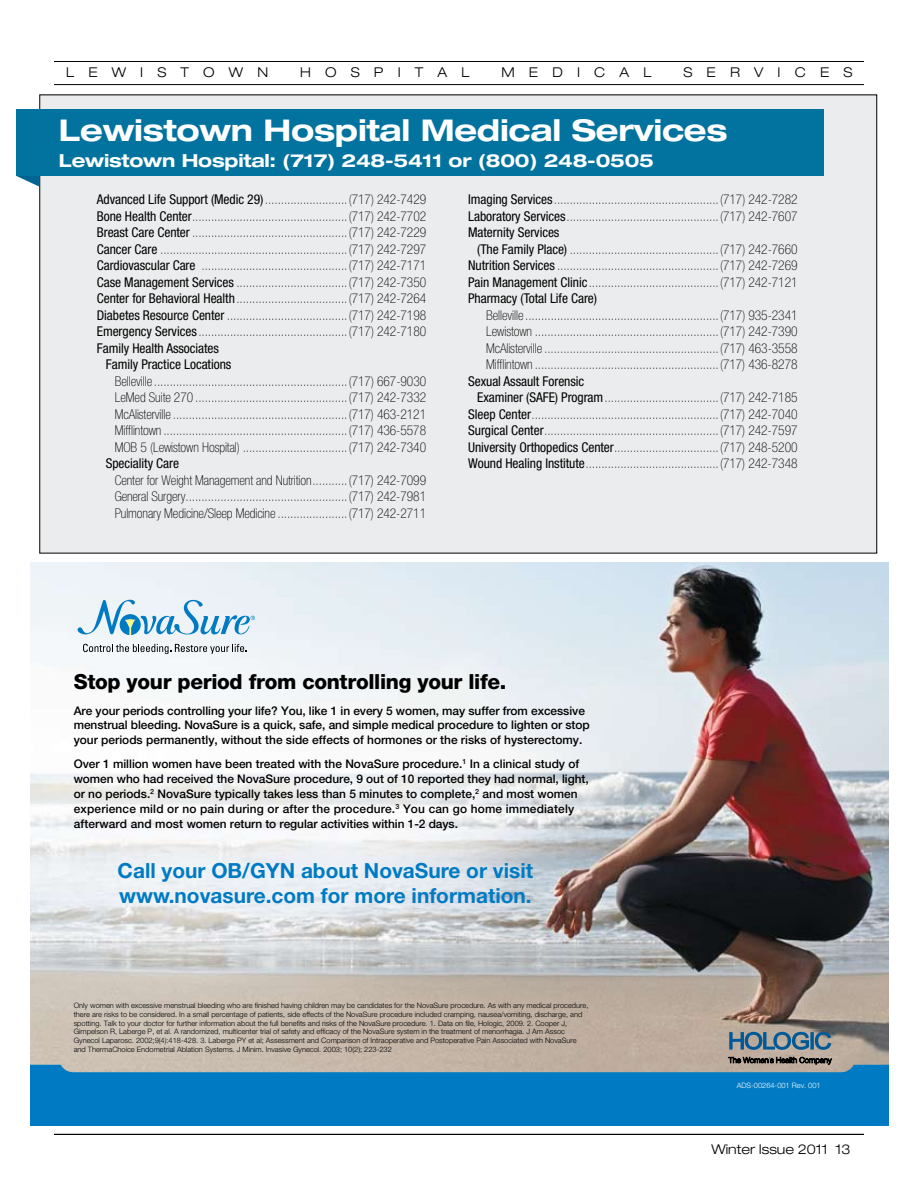
<style>
.page{position:relative;width:918px;height:1188px;background:#fff}
.page>*{position:absolute;margin:0;border:0;box-sizing:border-box;transform-origin:0 0}
.t1{font:700 expanded 30px "Helvetica Neue";letter-spacing:-.01em;color:#fff}
.t2{font:700 20.85px/25px "Helvetica Neue LT Std";color:#007bc3}
.t3{font:800 20.85px "Helvetica Neue LT Std";letter-spacing:-.015em;color:#000}
.t4{font:700 expanded 18px "Helvetica Neue";letter-spacing:-.01em;color:#fff}
.t5{font:100 condensed 13.5px/16.5px "Helvetica Neue";letter-spacing:-.005em;color:#000;text-align:justify}
.t6{font:condensed 13.5px "Helvetica Neue";letter-spacing:-.005em;color:#000}
.t7{font:300 expanded 13.5px "Helvetica Neue";letter-spacing:1.05em;color:#000}
.t8{font:300 expanded 13.5px "Helvetica Neue";color:#000}
.t9{font:500 11.85px/14.9px "Helvetica Neue LT Std";color:#000}
.t10{font:300 7.5px/9px "Helvetica Neue LT Std";color:#000}
.t11{font:300 7.5px "Helvetica Neue LT Std";color:#fff}
.s1{font-weight:400}
</style>
<div class="page">
<hr style="left:54px;top:61px;width:810px;height:1px;background:#000">
<hr style="left:54px;top:84px;width:810px;height:1px;background:#000">
<hr style="left:54px;top:1134px;width:810px;height:1px;background:#000">
<div style="left:40px;top:95px;width:837px;height:458px;background:#ebeced"></div>
<svg style="left:16px;top:176px;width:24px;height:11px"></svg>
<div style="left:16px;top:110px;width:808px;height:66px;background:#01739e"></div>
<img style="left:31px;top:562px;width:857px;height:503px">
<svg style="left:78px;top:600px;width:177px;height:36px"></svg>
<svg style="left:83px;top:644px;width:164px;height:10px"></svg>
<svg style="left:31px;top:1065px;width:857px;height:60px;background:#1581bf"></svg>
<svg style="left:729px;top:1032px;width:106px;height:18px;background:#648498"></svg>
<svg style="left:728px;top:1057px;width:104px;height:7px"></svg>
<p class="t7" style="left:66px;top:64px;width:203px">LEWISTOWN</p>
<p class="t7" style="left:300px;top:64px;width:171px">HOSPITAL</p>
<p class="t7" style="left:502px;top:64px;width:151px">MEDICAL</p>
<p class="t7" style="left:683px;top:64px;width:171px">SERVICES</p>
<h1 class="t1" style="left:59px;top:112px;width:670px">Lewistown Hospital Medical Services</h1>
<h3 class="t4" style="left:59px;top:149px;width:597px">Lewistown Hospital: (717) 248-5411 or (800) 248-0505</h3>
<p class="t5" style="left:97px;top:191px;width:331px"><span class="s1">Advanced Life Support (Medic 29)</span>..........................(717) 242-7429</p>
<p class="t5" style="left:97px;top:208px;width:331px"><span class="s1">Bone Health Center</span>.................................................(717) 242-7702</p>
<p class="t5" style="left:97px;top:224px;width:331px"><span class="s1">Breast Care Center</span> .................................................(717) 242-7229</p>
<p class="t5" style="left:97px;top:241px;width:331px"><span class="s1">Cancer Care</span> ...........................................................(717) 242-7297</p>
<p class="t5" style="left:97px;top:257px;width:331px"><span class="s1">Cardiovascular Care</span> ..............................................(717) 242-7171</p>
<p class="t5" style="left:97px;top:274px;width:331px"><span class="s1">Case Management Services</span> ...................................(717) 242-7350</p>
<p class="t5" style="left:97px;top:290px;width:331px"><span class="s1">Center for Behavioral Health</span>...................................(717) 242-7264</p>
<p class="t5" style="left:97px;top:307px;width:331px"><span class="s1">Diabetes Resource Center</span> ......................................(717) 242-7198</p>
<p class="t5" style="left:97px;top:323px;width:331px"><span class="s1">Emergency Services</span> ...............................................(717) 242-7180</p>
<p class="t6" style="left:97px;top:340px;width:124px">Family Health Associates</p>
<p class="t6" style="left:106px;top:357px;width:127px">Family Practice Locations</p>
<p class="t5" style="left:115px;top:373px;width:313px">Belleville .............................................................(717) 667-9030<br>LeMed Suite 270 ................................................(717) 242-7332<br>McAlisterville .......................................................(717) 463-2121<br>Mifflintown ..........................................................(717) 436-5578<br>MOB 5 (Lewistown Hospital) .................................(717) 242-7340</p>
<p class="t6" style="left:106px;top:456px;width:75px">Speciality Care</p>
<p class="t5" style="left:97px;top:472px;width:331px;text-align:right">Center for Weight Management and Nutrition...........(717) 242-7099<br>General Surgery...................................................(717) 242-7981<br>Pulmonary Medicine/Sleep Medicine ......................(717) 242-2711</p>
<p class="t5" style="left:468px;top:191px;width:331px"><span class="s1">Imaging Services</span>....................................................(717) 242-7282<br><span class="s1">Laboratory Services</span>................................................(717) 242-7607<br><span class="s1">Maternity Services</span></p>
<p class="t5" style="left:468px;top:241px;width:331px;text-indent:9px"><span class="s1">(The Family Place)</span> ...............................................(717) 242-7660<br><span class="s1">Nutrition Services</span> ...................................................(717) 242-7269<br><span class="s1">Pain Management Clinic</span>.........................................(717) 242-7121<br><span class="s1">Pharmacy (Total Life Care)</span></p>
<p class="t5" style="left:486px;top:307px;width:313px">Belleville .............................................................(717) 935-2341<br>Lewistown ..........................................................(717) 242-7390<br>McAlisterville .......................................................(717) 463-3558<br>Mifflintown ..........................................................(717) 436-8278</p>
<p class="t6" style="left:468px;top:373px;width:118px">Sexual Assault Forensic</p>
<p class="t5" style="left:477px;top:389px;width:322px"><span class="s1">Examiner (SAFE) Program</span>....................................(717) 242-7185</p>
<p class="t5" style="left:468px;top:406px;width:331px"><span class="s1">Sleep Center</span>...........................................................(717) 242-7040</p>
<p class="t5" style="left:468px;top:422px;width:331px"><span class="s1">Surgical Center</span>.......................................................(717) 242-7597</p>
<p class="t5" style="left:468px;top:439px;width:331px"><span class="s1">University Orthopedics Center</span>.................................(717) 248-5200</p>
<p class="t5" style="left:468px;top:455px;width:331px"><span class="s1">Wound Healing Institute</span>..........................................(717) 242-7348</p>
<h2 class="t3" style="left:74px;top:669px;width:434px">Stop your period from controlling your life.</h2>
<p class="t9" style="left:74px;top:703px;width:518px">Are your periods controlling your life? You, like 1 in every 5 women, may suffer from excessive menstrual bleeding. NovaSure is a quick, safe, and simple medical procedure to lighten or stop your periods permanently, without the side effects of hormones or the risks of hysterectomy.</p>
<p class="t9" style="left:74px;top:756px;width:516px">Over 1 million women have been treated with the NovaSure procedure.<sup>1</sup> In a clinical study of women who had received the NovaSure procedure, 9 out of 10 reported they had normal, light, or no periods.<sup>2</sup> NovaSure typically takes less than 5 minutes to complete,<sup>2</sup> and most women experience mild or no pain during or after the procedure.<sup>3</sup> You can go home immediately afterward and most women return to regular activities within 1-2 days.</p>
<h2 class="t2" style="left:118px;top:858px;width:417px">Call your OB/GYN about NovaSure or visit www.novasure.com for more information.</h2>
<p class="t10" style="left:74px;top:1000px;width:516px">Only women with excessive menstrual bleeding who are finished having children may be candidates for the NovaSure procedure. As with any medical procedure, there are risks to be considered. In a small percentage of patients, side effects of the NovaSure procedure included cramping, nausea/vomiting, discharge, and spotting. Talk to your doctor for further information about the full benefits and risks of the NovaSure procedure. 1. Data on file, Hologic, 2009. 2. Cooper J, Gimpelson R, Laberge P, et al. A randomized, multicenter trial of safety and efficacy of the NovaSure system in the treatment of menorrhagia. J Am Assoc Gynecol Laparosc. 2002;9(4):418-428. 3. Laberge PY et al; Assessment and Comparison of Intraoperative and Postoperative Pain Associated with NovaSure and ThermaChoice Endometrial Ablation Systems. J Minim. Invasive Gynecol. 2003; 10(2); 223-232</p>
<p class="t11" style="left:737px;top:1081px;width:85px">ADS-00264-001 Rev. 001</p>
<p class="t8" style="left:711px;top:1141px;width:141px">Winter Issue 2011 13</p>
</div>
